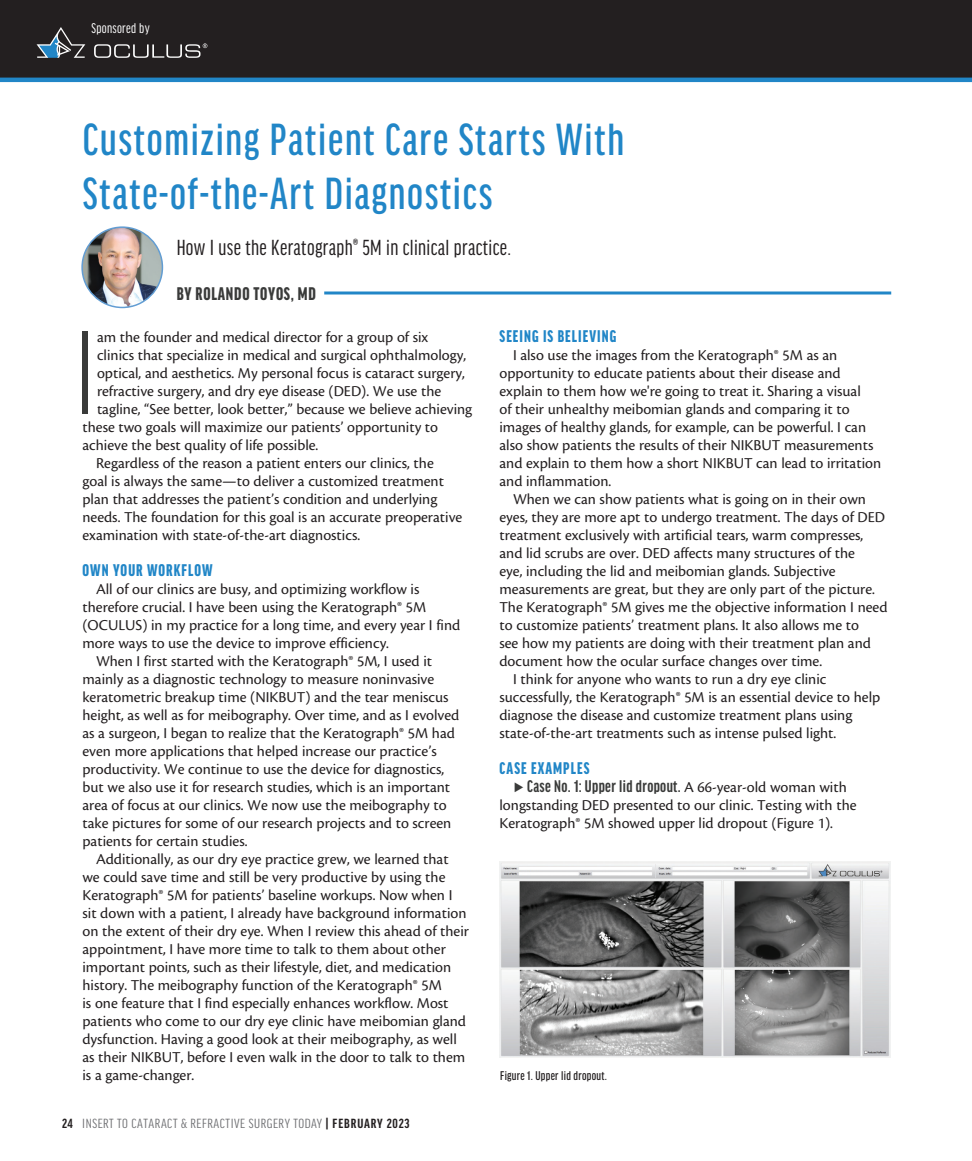
<style>
.page{position:relative;width:972px;height:1161px;background:#fff}
.page>*{position:absolute;margin:0;border:0;box-sizing:border-box;transform-origin:0 0}
.body_first{font:300 extra-condensed 126.15px "Good Headline Pro";color:#3a3b3a}
.headline{font:500 extra-condensed 48px/54px "Good Headline Pro";letter-spacing:.035em;color:#2186c7}
.deck{font:23.25px "Good Headline Pro X Cond News";letter-spacing:.015em;color:#231f20}
.author{font:900 extra-condensed 19.5px "Good Headline Pro";letter-spacing:.04em;color:#3a3b3a}
.body{font:700 extra-condensed 18px "Good Headline Pro";letter-spacing:.02em;color:#3a3b3a}
.subhead{font:900 extra-condensed 18px "Good Headline Pro";letter-spacing:.06em;color:#2186c7}
.body-2{font:15.75px/18px "Cronos Pro";color:#231f20}
.body_first-2{font:15.75px "Cronos Pro";color:#231f20}
.t1{font:15px "Good Headline Pro X Cond News";letter-spacing:.02em;color:#fff}
.t2{font:extra-condensed 14.1px "Good Headline Pro";letter-spacing:.035em;color:#6c6d70;scale:1.11 1}
.t3{font:500 extra-condensed 13.5px "Good Headline Pro";letter-spacing:.02em;color:#231f20}
.s1{font-weight:700;color:#231f20}
.s2{font-family:"Cronos Pro";font-weight:400;font-stretch:normal;font-size:15.75px;color:#231f20}
</style>
<div class="page">
<div style="left:0;top:0;width:972px;height:79px;background:#231f20"></div>
<hr style="left:0;top:78px;width:972px;height:4px;background:#2186c7">
<svg style="left:37px;top:27px;width:48px;height:31px"></svg>
<svg style="left:94px;top:43px;width:113px;height:15px"></svg>
<img style="left:82px;top:227px;width:80px;height:80px;border-radius:40px">
<div style="left:81px;top:226px;width:82px;height:82px;border:2px solid #629dd3;border-radius:50%"></div>
<hr style="left:324px;top:292px;width:567px;height:3px;background:#2186c7">
<img style="left:500px;top:862px;width:391px;height:196px">
<p class="t1" style="left:92px;top:20px;width:60px">Sponsored by</p>
<p class="headline" style="left:83px;top:112px;width:543px">Customizing Patient Care Starts With<br>State-of-the-Art Diagnostics</p>
<p class="deck" style="left:177px;top:236px;width:336px">How I use the Keratograph® 5M in clinical practice.</p>
<p class="author" style="left:177px;top:284px;width:141px">BY ROLANDO TOYOS, MD</p>
<p class="body_first" style="left:74px;top:311px;width:25px">I</p>
<p class="body_first-2" style="left:97px;top:328px;width:333px">am the founder and medical director for a group of six</p>
<p class="body_first-2" style="left:97px;top:346px;width:371px">clinics that specialize in medical and surgical ophthalmology,</p>
<p class="body_first-2" style="left:97px;top:364px;width:369px">optical, and aesthetics. My personal focus is cataract surgery,</p>
<p class="body_first-2" style="left:97px;top:382px;width:346px">refractive surgery, and dry eye disease (DED). We use the</p>
<p class="body_first-2" style="left:97px;top:400px;width:377px">tagline, “See better, look better,” because we believe achieving</p>
<p class="body_first-2" style="left:82px;top:418px;width:357px">these two goals will maximize our patients’ opportunity to</p>
<p class="body_first-2" style="left:82px;top:436px;width:237px">achieve the best quality of life possible.</p>
<p class="body-2" style="left:82px;top:454px;width:381px;text-indent:14px">Regardless of the reason a patient enters our clinics, the goal is always the same—to deliver a customized treatment plan that addresses the patient’s condition and underlying needs. The foundation for this goal is an accurate preoperative examination with state-of-the-art diagnostics.</p>
<p class="subhead" style="left:83px;top:561px;width:132px">OWN YOUR WORKFLOW</p>
<p class="body-2" style="left:82px;top:580px;width:379px;text-indent:14px">All of our clinics are busy, and optimizing workflow is therefore crucial. I have been using the Keratograph® 5M (OCULUS) in my practice for a long time, and every year I find more ways to use the device to improve efficiency.</p>
<p class="body-2" style="left:82px;top:652px;width:378px;text-indent:14px">When I first started with the Keratograph® 5M, I used it mainly as a diagnostic technology to measure noninvasive keratometric breakup time (NIKBUT) and the tear meniscus height, as well as for meibography. Over time, and as I evolved as a surgeon, I began to realize that the Keratograph® 5M had even more applications that helped increase our practice’s productivity. We continue to use the device for diagnostics, but we also use it for research studies, which is an important area of focus at our clinics. We now use the meibography to take pictures for some of our research projects and to screen patients for certain studies.</p>
<p class="body-2" style="left:82px;top:850px;width:388px;text-indent:14px">Additionally, as our dry eye practice grew, we learned that we could save time and still be very productive by using the Keratograph® 5M for patients’ baseline workups. Now when I sit down with a patient, I already have background information on the extent of their dry eye. When I review this ahead of their appointment, I have more time to talk to them about other important points, such as their lifestyle, diet, and medication history. The meibography function of the Keratograph® 5M<br>is one feature that I find especially enhances workflow. Most patients who come to our dry eye clinic have meibomian gland dysfunction. Having a good look at their meibography, as well as their NIKBUT, before I even walk in the door to talk to them is a game-changer.</p>
<p class="t2" style="left:62px;top:1117px;width:315px"><span class="s1">24</span> INSERT TO CATARACT &amp; REFRACTIVE SURGERY TODAY <span class="s1">| FEBRUARY 2023</span></p>
<p class="subhead" style="left:500px;top:327px;width:118px">SEEING IS BELIEVING</p>
<p class="body-2" style="left:500px;top:346px;width:383px;text-indent:14px">I also use the images from the Keratograph® 5M as an opportunity to educate patients about their disease and explain to them how we're going to treat it. Sharing a visual<br>of their unhealthy meibomian glands and comparing it to images of healthy glands, for example, can be powerful. I can also show patients the results of their NIKBUT measurements and explain to them how a short NIKBUT can lead to irritation and inflammation.</p>
<p class="body-2" style="left:500px;top:490px;width:390px;text-indent:14px">When we can show patients what is going on in their own eyes, they are more apt to undergo treatment. The days of DED treatment exclusively with artificial tears, warm compresses, and lid scrubs are over. DED affects many structures of the<br>eye, including the lid and meibomian glands. Subjective measurements are great, but they are only part of the picture.<br>The Keratograph® 5M gives me the objective information I need to customize patients’ treatment plans. It also allows me to<br>see how my patients are doing with their treatment plan and document how the ocular surface changes over time.</p>
<p class="body-2" style="left:500px;top:670px;width:382px;text-indent:14px">I think for anyone who wants to run a dry eye clinic successfully, the Keratograph® 5M is an essential device to help diagnose the disease and customize treatment plans using state-of-the-art treatments such as intense pulsed light.</p>
<p class="subhead" style="left:500px;top:759px;width:91px">CASE EXAMPLES</p>
<p class="body" style="left:527px;top:777px;width:321px">Case No. 1: Upper lid dropout. <span class="s2">A 66-year-old woman with</span></p>
<p class="body-2" style="left:500px;top:796px;width:359px">longstanding DED presented to our clinic. Testing with the<br>Keratograph® 5M showed upper lid dropout (Figure 1).</p>
<p class="t3" style="left:500px;top:1069px;width:108px">Figure 1. Upper lid dropout.</p>
</div>
